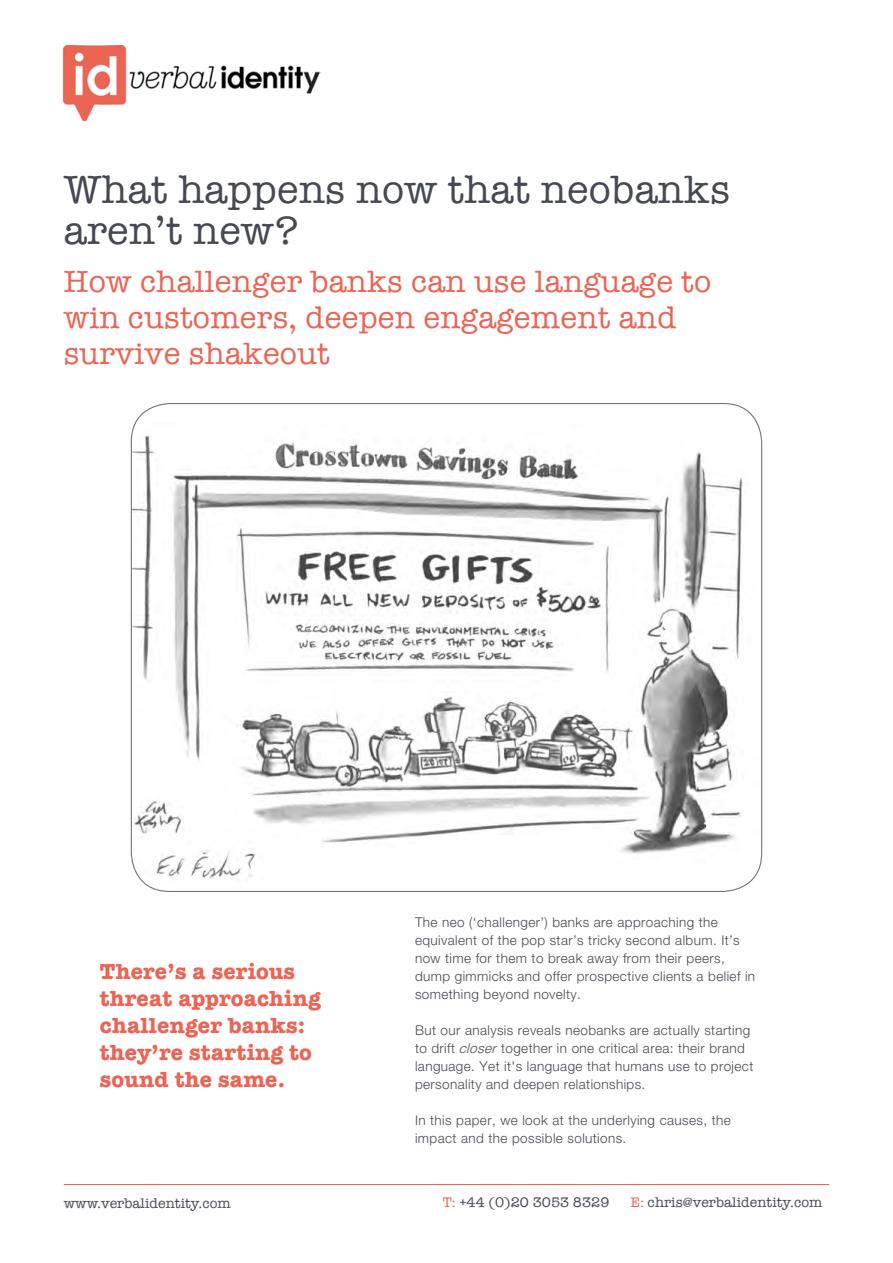
<style>
.page{position:relative;width:893px;height:1263px;background:#fff}
.page>*{position:absolute;margin:0;border:0;box-sizing:border-box;transform-origin:0 0}
.t1{font:40.5px/40.5px "American Typewriter";letter-spacing:.01em;color:#464952}
.t2{font:31.5px/36px "American Typewriter";letter-spacing:.01em;color:#eb6454}
.t3{font:700 22.5px/27px "American Typewriter";letter-spacing:.01em;color:#eb6454}
.t4{font:14.25px "American Typewriter";letter-spacing:.005em;color:#464952}
.t5{font:300 13.5px/18px "Helvetica Neue";letter-spacing:.03em;color:#464952}
.s1{font-style:italic}
.s2{color:#eb6454}
</style>
<div class="page">
<hr style="left:64px;top:1184px;width:765px;height:1px;background:#eb6454">
<img style="left:62px;top:45px;width:258px;height:75px">
<img style="left:131px;top:422px;width:631px;height:460px">
<h1 class="t1" style="left:64px;top:168px;width:668px">What happens now that neobanks aren’t new?</h1>
<h2 class="t2" style="left:64px;top:263px;width:649px">How challenger banks can use language to win customers, deepen engagement and survive shakeout</h2>
<h3 class="t3" style="left:100px;top:957px;width:222px">There’s a serious threat approaching challenger banks: they’re starting to sound the same.</h3>
<p class="t4" style="left:64px;top:1193px;width:169px">www.verbalidentity.com</p>
<p class="t5" style="left:415px;top:913px;width:342px">The neo (‘challenger’) banks are approaching the equivalent of the pop star’s tricky second album. It’s now time for them to break away from their peers, dump gimmicks and offer prospective clients a belief in something beyond novelty.</p>
<p class="t5" style="left:415px;top:1021px;width:340px">But our analysis reveals neobanks are actually starting to drift <span class="s1">closer</span>together in one critical area: their brand language. Yet it's language that humans use to project personality and deepen relationships.</p>
<p class="t5" style="left:415px;top:1111px;width:317px">In this paper, we look at the underlying causes, the impact and the possible solutions.</p>
<p class="t4" style="left:443px;top:1194px;width:168px"><span class="s2">T:</span> +44 (0)20 3053 8329</p>
<p class="t4" style="left:630px;top:1191px;width:194px"><span class="s2">E:</span> chris@verbalidentity.com</p>
</div>
